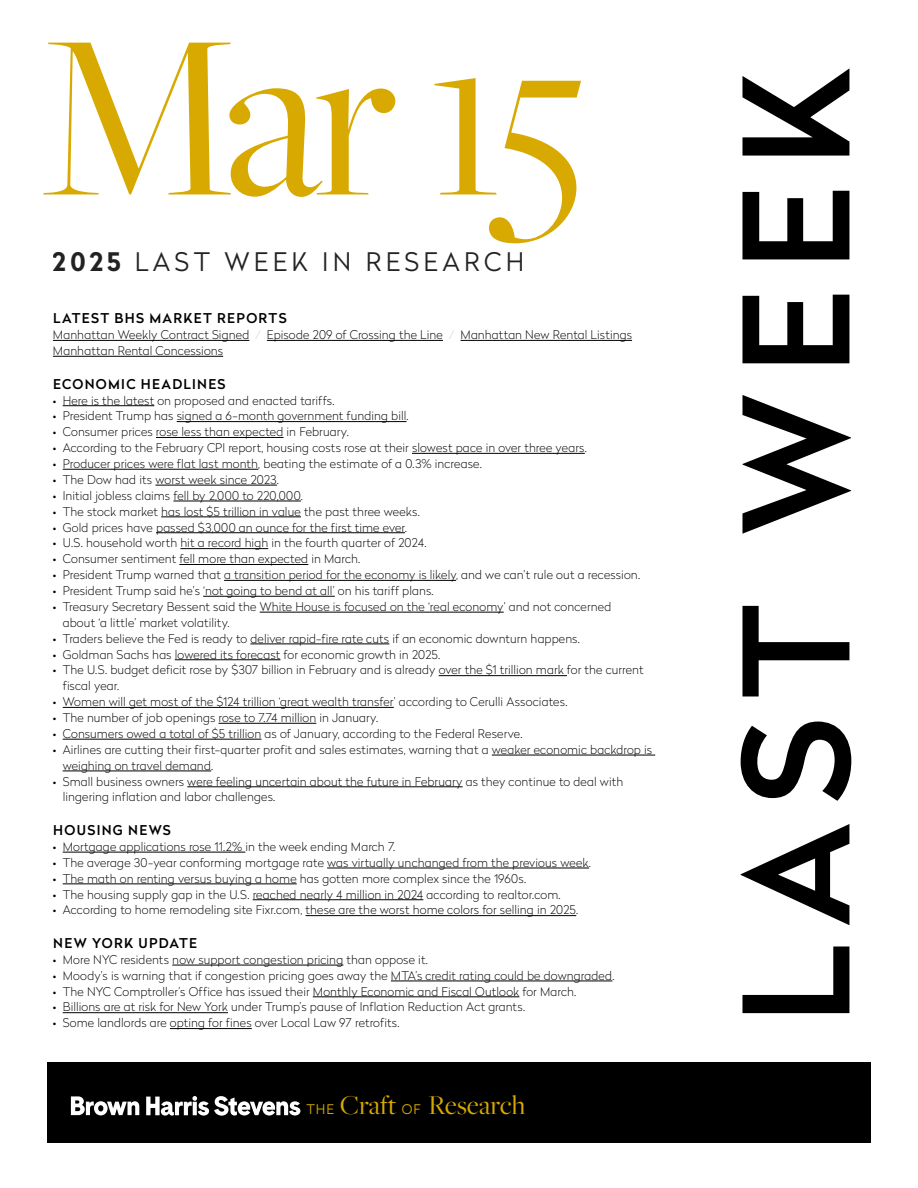
<style>
.page{position:relative;width:918px;height:1188px;background:#fff}
.page>*{position:absolute;margin:0;border:0;box-sizing:border-box;transform-origin:0 0}
.t1{font:243px "Freight Big Pro";color:#d8a900}
.t2{font:500 145.5px "Radikal";letter-spacing:.13em;color:#000}
.t3{font:28.2px "Freight Big Pro";color:#d8a900}
.t4{font:300 25.5px "Radikal";letter-spacing:.17em;color:#000}
.t5{font:500 13.5px "Radikal";letter-spacing:.095em;color:#000}
.t6{font:100 12px/15.9px "Radikal";letter-spacing:.01em;color:#000}
.s1{font-weight:700}
.s2{color:#cfd1d7}
.s3{font-family:"Radikal";font-weight:300;font-size:13.2px}
</style>
<div class="page">
<div style="left:47px;top:1062px;width:824px;height:81px;background:#000"></div>
<svg style="left:71px;top:1096px;width:68px;height:19px"></svg>
<svg style="left:146px;top:1096px;width:154px;height:20px"></svg>
<hr style="left:53px;top:340px;width:196px;height:1px;background:#000">
<hr style="left:267px;top:340px;width:176px;height:1px;background:#000">
<hr style="left:460px;top:340px;width:172px;height:1px;background:#000">
<hr style="left:53px;top:356px;width:170px;height:1px;background:#000">
<hr style="left:63px;top:405px;width:91px;height:1px;background:#000">
<hr style="left:177px;top:421px;width:230px;height:1px;background:#000">
<hr style="left:156px;top:437px;width:128px;height:1px;background:#000">
<hr style="left:412px;top:453px;width:173px;height:1px;background:#000">
<hr style="left:63px;top:469px;width:195px;height:1px;background:#000">
<hr style="left:155px;top:485px;width:122px;height:1px;background:#000">
<hr style="left:173px;top:501px;width:128px;height:1px;background:#000">
<hr style="left:161px;top:517px;width:140px;height:1px;background:#000">
<hr style="left:156px;top:532px;width:249px;height:1px;background:#000">
<hr style="left:180px;top:548px;width:88px;height:1px;background:#000">
<hr style="left:179px;top:564px;width:129px;height:1px;background:#000">
<hr style="left:224px;top:580px;width:232px;height:1px;background:#000">
<hr style="left:203px;top:596px;width:132px;height:1px;background:#000">
<hr style="left:260px;top:612px;width:244px;height:1px;background:#000">
<hr style="left:250px;top:644px;width:139px;height:1px;background:#000">
<hr style="left:175px;top:659px;width:105px;height:1px;background:#000">
<hr style="left:439px;top:675px;width:128px;height:1px;background:#000">
<hr style="left:63px;top:707px;width:331px;height:1px;background:#000">
<hr style="left:219px;top:723px;width:97px;height:1px;background:#000">
<hr style="left:63px;top:739px;width:198px;height:1px;background:#000">
<hr style="left:492px;top:755px;width:163px;height:1px;background:#000">
<hr style="left:63px;top:771px;width:148px;height:1px;background:#000">
<hr style="left:187px;top:786px;width:276px;height:1px;background:#000">
<hr style="left:63px;top:852px;width:182px;height:1px;background:#000">
<hr style="left:327px;top:868px;width:262px;height:1px;background:#000">
<hr style="left:63px;top:884px;width:234px;height:1px;background:#000">
<hr style="left:253px;top:899px;width:170px;height:1px;background:#000">
<hr style="left:306px;top:915px;width:270px;height:1px;background:#000">
<hr style="left:172px;top:965px;width:171px;height:1px;background:#000">
<hr style="left:391px;top:981px;width:221px;height:1px;background:#000">
<hr style="left:313px;top:997px;width:206px;height:1px;background:#000">
<hr style="left:63px;top:1012px;width:165px;height:1px;background:#000">
<hr style="left:170px;top:1028px;width:82px;height:1px;background:#000">
<h1 class="t1" style="left:38px;top:-41px;width:550px">Mar 15</h1>
<h3 class="t4" style="left:53px;top:244px;width:473px"><span class="s1">2025</span> LAST WEEK IN RESEARCH</h3>
<p class="t5" style="left:53px;top:309px;width:235px">LATEST BHS MARKET REPORTS</p>
<p class="t6" style="left:53px;top:327px;width:581px">Manhattan Weekly Contract Signed <span class="s2">/</span> Episode 209 of Crossing the Line <span class="s2">/</span> Manhattan New Rental Listings<br>Manhattan Rental Concessions</p>
<p class="t5" style="left:53px;top:374px;width:174px">ECONOMIC HEADLINES</p>
<p class="t6" style="left:53px;top:392px;width:283px">• Here is the latest on proposed and enacted tariffs.</p>
<p class="t6" style="left:53px;top:408px;width:357px">• President Trump has signed a 6-month government funding bill.</p>
<p class="t6" style="left:53px;top:424px;width:297px">• Consumer prices rose less than expected in February.</p>
<p class="t6" style="left:53px;top:439px;width:535px">• According to the February CPI report, housing costs rose at their slowest pace in over three years.</p>
<p class="t6" style="left:53px;top:455px;width:430px">• Producer prices were flat last month, beating the estimate of a 0.3% increase.</p>
<p class="t6" style="left:53px;top:471px;width:228px">• The Dow had its worst week since 2023.</p>
<p class="t6" style="left:53px;top:487px;width:252px">• Initial jobless claims fell by 2,000 to 220,000.</p>
<p class="t6" style="left:53px;top:503px;width:368px">• The stock market has lost $5 trillion in value the past three weeks.</p>
<p class="t6" style="left:53px;top:519px;width:356px">• Gold prices have passed $3,000 an ounce for the first time ever.</p>
<p class="t6" style="left:53px;top:535px;width:375px">• U.S. household worth hit a record high in the fourth quarter of 2024.</p>
<p class="t6" style="left:53px;top:551px;width:309px">• Consumer sentiment fell more than expected in March.</p>
<p class="t6" style="left:53px;top:566px;width:589px">• President Trump warned that a transition period for the economy is likely, and we can’t rule out a recession.</p>
<p class="t6" style="left:53px;top:582px;width:382px">• President Trump said he’s ‘not going to bend at all’ on his tariff plans.</p>
<p class="t6" style="left:63px;top:598px;width:550px;text-indent:-10px">• Treasury Secretary Bessent said the White House is focused on the ‘real economy’ and not concerned about ‘a little’ market volatility.</p>
<p class="t6" style="left:53px;top:630px;width:529px">• Traders believe the Fed is ready to deliver rapid-fire rate cuts if an economic downturn happens.</p>
<p class="t6" style="left:53px;top:646px;width:389px">• Goldman Sachs has lowered its forecast for economic growth in 2025.</p>
<p class="t6" style="left:63px;top:662px;width:582px;text-indent:-10px">• The U.S. budget deficit rose by $307 billion in February and is already over the $1 trillion mark for the current fiscal year.</p>
<p class="t6" style="left:53px;top:693px;width:516px">• Women will get most of the $124 trillion ‘great wealth transfer’ according to Cerulli Associates.</p>
<p class="t6" style="left:53px;top:709px;width:327px">• The number of job openings rose to 7.74 million in January.</p>
<p class="t6" style="left:53px;top:725px;width:471px">• Consumers owed a total of $5 trillion as of January, according to the Federal Reserve.</p>
<p class="t6" style="left:63px;top:741px;width:591px;text-indent:-10px">• Airlines are cutting their first-quarter profit and sales estimates, warning that a weaker economic backdrop is weighing on travel demand.</p>
<p class="t6" style="left:63px;top:773px;width:562px;text-indent:-10px">• Small business owners were feeling uncertain about the future in February as they continue to deal with lingering inflation and labor challenges.</p>
<p class="t5" style="left:53px;top:820px;width:119px">HOUSING NEWS</p>
<p class="t6" style="left:53px;top:838px;width:344px">• Mortgage applications rose 11.2% in the week ending March 7.</p>
<p class="t6" style="left:53px;top:854px;width:540px">• The average 30-year conforming mortgage rate was virtually unchanged from the previous week.</p>
<p class="t6" style="left:53px;top:870px;width:475px">• The math on renting versus buying a home has gotten more complex since the 1960s.</p>
<p class="t6" style="left:53px;top:886px;width:509px">• The housing supply gap in the U.S. reached nearly 4 million in 2024 according to realtor.com.</p>
<p class="t6" style="left:53px;top:902px;width:527px">• According to home remodeling site Fixr.com, these are the worst home colors for selling in 2025.</p>
<p class="t5" style="left:53px;top:933px;width:145px">NEW YORK UPDATE</p>
<p class="t6" style="left:53px;top:951px;width:377px">• More NYC residents now support congestion pricing than oppose it.</p>
<p class="t6" style="left:53px;top:967px;width:563px">• Moody’s is warning that if congestion pricing goes away the MTA’s credit rating could be downgraded.</p>
<p class="t6" style="left:53px;top:983px;width:525px">• The NYC Comptroller’s Office has issued their Monthly Economic and Fiscal Outlook for March.</p>
<p class="t6" style="left:53px;top:999px;width:474px">• Billions are at risk for New York under Trump’s pause of Inflation Reduction Act grants.</p>
<p class="t6" style="left:53px;top:1015px;width:348px">• Some landlords are opting for fines over Local Law 97 retrofits.</p>
<h3 class="t3" style="left:307px;top:1087px;width:220px"><span class="s3">THE</span> Craft <span class="s3">OF</span> Research</h3>
<h2 class="t2" style="left:692px;top:1024px;width:959px;rotate:-90deg">LAST WEEK</h2>
</div>
